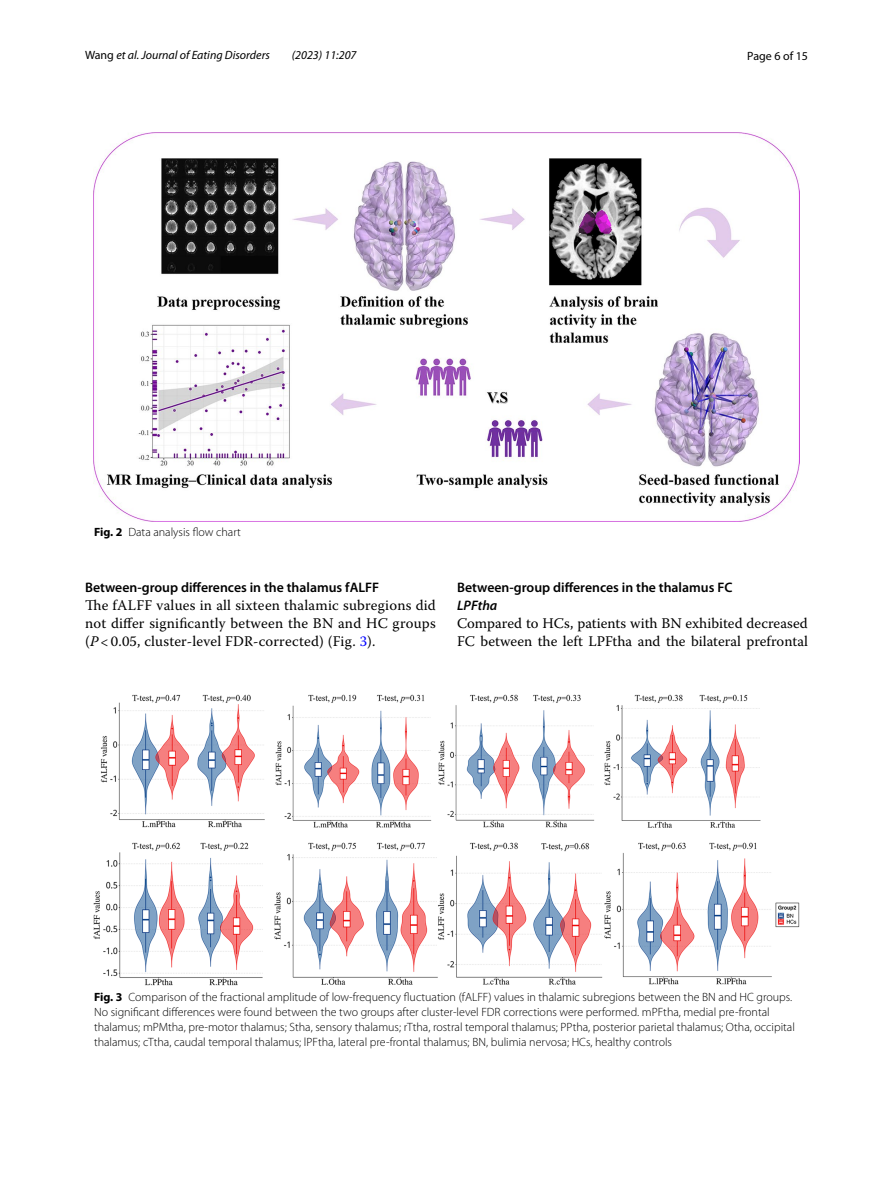
<style>
.page{position:relative;width:893px;height:1187px;background:#fff}
.page>*{position:absolute;margin:0;border:0;box-sizing:border-box;transform-origin:0 0}
.t1{font:14.7px/18px "Warnock Pro";letter-spacing:.005em;color:#000;text-align:justify}
.t2{font:600 13.8px "Myriad Pro";color:#000}
.t3{font:italic 600 13.8px "Myriad Pro";color:#000}
.t4{font:300 12px/15px "Myriad Pro";color:#000}
.t5{font:italic 12px "Myriad Pro";color:#000}
.t6{font:12px "Myriad Pro";color:#000}
.s1{font-style:normal}
.s2{font-weight:700}
.s3{font-style:italic}
.s4{color:#00f}
</style>
<div class="page">
<img style="left:94px;top:133px;width:705px;height:388px">
<img style="left:94px;top:694px;width:705px;height:291px">
<p class="t5" style="left:85px;top:48px;width:186px"><span class="s1">Wang</span> et al. Journal of Eating Disorders</p>
<p class="t5" style="left:292px;top:48px;width:66px">(2023) 11:207</p>
<p class="t6" style="left:747px;top:48px;width:62px">Page 6 of 15</p>
<p class="t4" style="left:94px;top:525px;width:148px"><span class="s2">Fig. 2</span> Data analysis flow chart</p>
<p class="t2" style="left:85px;top:579px;width:296px">Between‑group differences in the thalamus fALFF</p>
<p class="t1" style="left:85px;top:596px;width:352px">The fALFF values in all sixteen thalamic subregions did not differ significantly between the BN and HC groups (<span class="s3">P</span> &lt; 0.05, cluster-level FDR-corrected) (Fig. <span class="s4">3</span>).</p>
<p class="t2" style="left:457px;top:579px;width:277px">Between‑group differences in the thalamus FC</p>
<p class="t3" style="left:457px;top:597px;width:42px">LPFtha</p>
<p class="t1" style="left:457px;top:614px;width:352px">Compared to HCs, patients with BN exhibited decreased<br>FC between the left LPFtha and the bilateral prefrontal</p>
<p class="t4" style="left:94px;top:989px;width:702px"><span class="s2">Fig. 3</span> Comparison of the fractional amplitude of low-frequency fluctuation (fALFF) values in thalamic subregions between the BN and HC groups.<br>No significant differences were found between the two groups after cluster-level FDR corrections were performed. mPFtha, medial pre-frontal thalamus; mPMtha, pre-motor thalamus; Stha, sensory thalamus; rTtha, rostral temporal thalamus; PPtha, posterior parietal thalamus; Otha, occipital thalamus; cTtha, caudal temporal thalamus; lPFtha, lateral pre-frontal thalamus; BN, bulimia nervosa; HCs, healthy controls</p>
</div>
